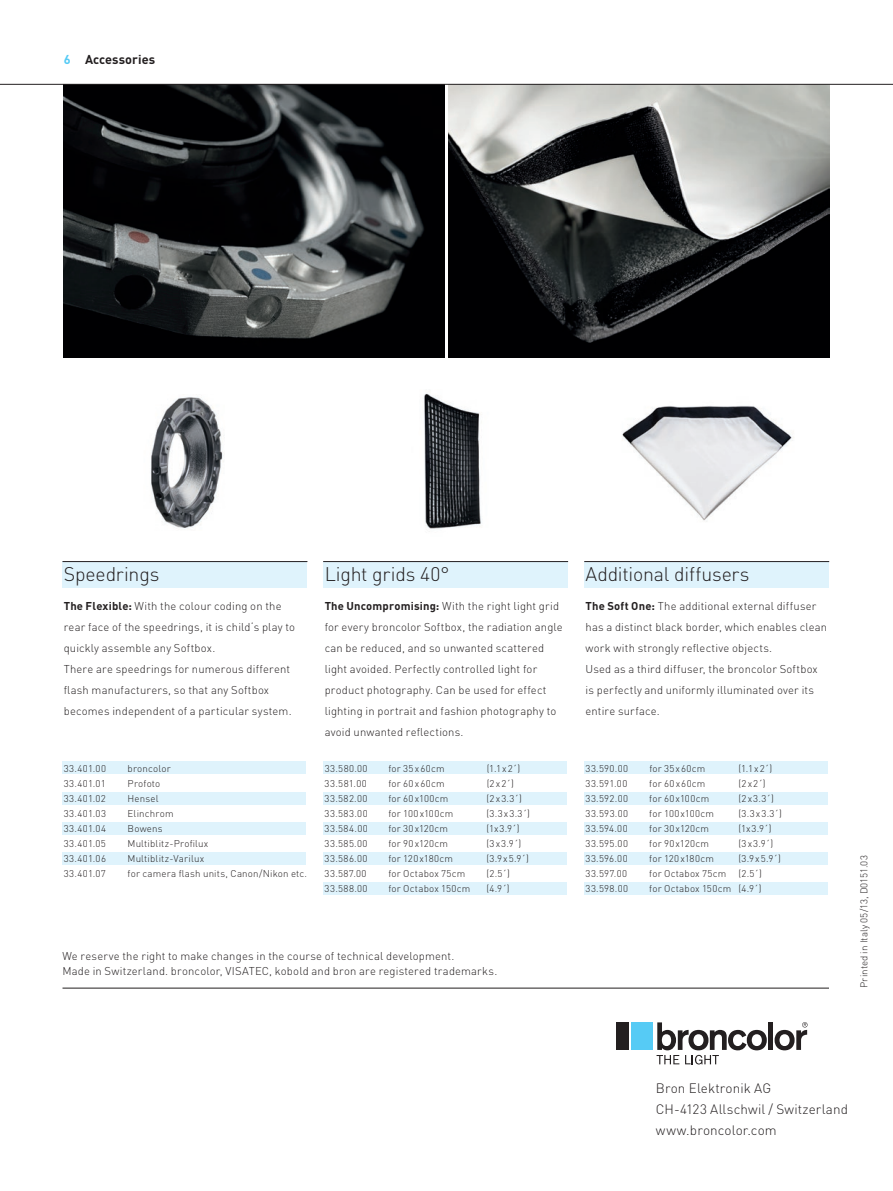
<style>
.page{position:relative;width:893px;height:1191px;background:#fff}
.page>*{position:absolute;margin:0;border:0;box-sizing:border-box;transform-origin:0 0}
.t1{font:300 19.5px "DIN";letter-spacing:-.01em;color:#231f20}
.t2{font:300 13.5px/21px "DIN";letter-spacing:.005em;color:#231f20}
.t3{font:700 12.75px "DIN";letter-spacing:.005em;color:#231f20}
.t4{font:300 11.25px/21px "DIN";letter-spacing:.015em;color:#231f20}
.t5{font:300 9.75px "DIN";letter-spacing:.025em;color:#231f20}
.t6{font:300 9.75px "DIN";letter-spacing:.005em;color:#231f20}
.s1{color:#56cbf5}
.s2{font-weight:700}
</style>
<div class="page">
<img style="left:64px;top:85px;width:380px;height:273px">
<img style="left:449px;top:85px;width:380px;height:273px">
<img style="left:151px;top:397px;width:73px;height:131px">
<img style="left:424px;top:393px;width:58px;height:136px">
<img style="left:622px;top:406px;width:172px;height:116px">
<div style="left:63px;top:561px;width:244px;height:27px;background:#dff3fc"></div>
<hr style="left:63px;top:561px;width:244px;height:1px;background:#231f20">
<div style="left:584px;top:561px;width:245px;height:27px;background:#dff3fc"></div>
<hr style="left:584px;top:561px;width:245px;height:1px;background:#231f20">
<div style="left:323px;top:561px;width:245px;height:27px;background:#dff3fc"></div>
<hr style="left:323px;top:561px;width:245px;height:1px;background:#231f20">
<div style="left:63px;top:761px;width:243px;height:13px;background:#dff3fc"></div>
<div style="left:323px;top:761px;width:244px;height:13px;background:#dff3fc"></div>
<div style="left:63px;top:791px;width:243px;height:13px;background:#dff3fc"></div>
<div style="left:323px;top:791px;width:244px;height:13px;background:#dff3fc"></div>
<div style="left:63px;top:822px;width:243px;height:12px;background:#dff3fc"></div>
<div style="left:323px;top:822px;width:244px;height:12px;background:#dff3fc"></div>
<div style="left:63px;top:852px;width:243px;height:12px;background:#dff3fc"></div>
<div style="left:323px;top:852px;width:244px;height:12px;background:#dff3fc"></div>
<div style="left:323px;top:881px;width:244px;height:13px;background:#dff3fc"></div>
<div style="left:584px;top:761px;width:244px;height:13px;background:#dff3fc"></div>
<div style="left:584px;top:791px;width:244px;height:13px;background:#dff3fc"></div>
<div style="left:584px;top:821px;width:244px;height:13px;background:#dff3fc"></div>
<div style="left:584px;top:851px;width:244px;height:13px;background:#dff3fc"></div>
<div style="left:584px;top:881px;width:244px;height:13px;background:#dff3fc"></div>
<div style="left:631px;top:1022px;width:21px;height:28px;background:#56cbf5"></div>
<div style="left:616px;top:1022px;width:13px;height:28px;background:#231f20"></div>
<div style="left:768px;top:1022px;width:5px;height:28px;background:#231f20"></div>
<svg style="left:775px;top:1022px;width:32px;height:28px"></svg>
<svg style="left:656px;top:1022px;width:111px;height:42px"></svg>
<hr style="left:63px;top:987px;width:766px;height:1px;background:#231f20">
<hr style="left:0;top:84px;width:893px;height:1px;background:#231f20">
<p class="t3" style="left:64px;top:51px;width:93px"><span class="s1">6</span> Accessories</p>
<h1 class="t1" style="left:64px;top:562px;width:97px">Speedrings</h1>
<p class="t4" style="left:64px;top:595px;width:233px"><span class="s2">The Flexible:</span> With the colour coding on the rear face of the speedrings, it is child‘s play to quickly assemble any Softbox.<br>There are speedrings for numerous different flash manufacturers, so that any Softbox becomes independent of a particular system.</p>
<p class="t5" style="left:64px;top:762px;width:44px">33.401.00</p>
<p class="t5" style="left:128px;top:762px;width:45px">broncolor</p>
<p class="t5" style="left:64px;top:777px;width:43px">33.401.01</p>
<p class="t5" style="left:128px;top:777px;width:34px">Profoto</p>
<p class="t5" style="left:64px;top:792px;width:44px">33.401.02</p>
<p class="t5" style="left:128px;top:792px;width:33px">Hensel</p>
<p class="t5" style="left:64px;top:807px;width:44px">33.401.03</p>
<p class="t5" style="left:128px;top:807px;width:48px">Elinchrom</p>
<p class="t5" style="left:64px;top:822px;width:44px">33.401.04</p>
<p class="t5" style="left:128px;top:822px;width:37px">Bowens</p>
<p class="t5" style="left:64px;top:837px;width:44px">33.401.05</p>
<p class="t5" style="left:128px;top:837px;width:82px">Multiblitz-Profilux</p>
<p class="t5" style="left:64px;top:852px;width:44px">33.401.06</p>
<p class="t5" style="left:128px;top:852px;width:78px">Multiblitz-Varilux</p>
<p class="t5" style="left:64px;top:867px;width:44px">33.401.07</p>
<p class="t5" style="left:128px;top:867px;width:181px">for camera flash units, Canon/Nikon etc.</p>
<h1 class="t1" style="left:325px;top:562px;width:126px">Light grids 40°</h1>
<p class="t4" style="left:325px;top:595px;width:240px"><span class="s2">The Uncompromising:</span> With the right light grid for every broncolor Softbox, the radiation angle can be reduced, and so unwanted scattered light avoided. Perfectly controlled light for product photography. Can be used for effect lighting in portrait and fashion photography to avoid unwanted reflections.</p>
<p class="t5" style="left:325px;top:762px;width:44px">33.580.00</p>
<p class="t5" style="left:388px;top:762px;width:58px">for 35x60cm</p>
<p class="t5" style="left:487px;top:762px;width:35px">(1.1x2´)</p>
<p class="t5" style="left:325px;top:777px;width:44px">33.581.00</p>
<p class="t5" style="left:388px;top:777px;width:58px">for 60x60cm</p>
<p class="t5" style="left:487px;top:777px;width:29px">(2x2´)</p>
<p class="t5" style="left:325px;top:792px;width:44px">33.582.00</p>
<p class="t5" style="left:388px;top:792px;width:61px">for 60x100cm</p>
<p class="t5" style="left:487px;top:792px;width:37px">(2x3.3´)</p>
<p class="t5" style="left:325px;top:807px;width:45px">33.583.00</p>
<p class="t5" style="left:388px;top:807px;width:66px">for 100x100cm</p>
<p class="t5" style="left:487px;top:807px;width:45px">(3.3x3.3´)</p>
<p class="t5" style="left:325px;top:822px;width:45px">33.584.00</p>
<p class="t5" style="left:388px;top:822px;width:61px">for 30x120cm</p>
<p class="t5" style="left:487px;top:822px;width:34px">(1x3.9´)</p>
<p class="t5" style="left:325px;top:837px;width:44px">33.585.00</p>
<p class="t5" style="left:388px;top:837px;width:61px">for 90x120cm</p>
<p class="t5" style="left:487px;top:837px;width:36px">(3x3.9´)</p>
<p class="t5" style="left:325px;top:852px;width:44px">33.586.00</p>
<p class="t5" style="left:388px;top:852px;width:66px">for 120x180cm</p>
<p class="t5" style="left:487px;top:852px;width:44px">(3.9x5.9´)</p>
<p class="t5" style="left:325px;top:867px;width:44px">33.587.00</p>
<p class="t5" style="left:388px;top:867px;width:79px">for Octabox 75cm</p>
<p class="t5" style="left:487px;top:867px;width:25px">(2.5´)</p>
<p class="t5" style="left:325px;top:882px;width:45px">33.588.00</p>
<p class="t5" style="left:388px;top:882px;width:83px">for Octabox 150cm</p>
<p class="t5" style="left:487px;top:882px;width:25px">(4.9´)</p>
<p class="t4" style="left:62px;top:948px;width:436px;line-height:15px">We reserve the right to make changes in the course of technical development.<br>Made in Switzerland. broncolor, VISATEC, kobold and bron are registered trademarks.</p>
<h1 class="t1" style="left:585px;top:562px;width:165px">Additional diffusers</h1>
<p class="t4" style="left:585px;top:595px;width:243px"><span class="s2">The Soft One:</span> The additional external diffuser has a distinct black border, which enables clean work with strongly reflective objects.<br>Used as a third diffuser, the broncolor Softbox is perfectly and uniformly illuminated over its entire surface.</p>
<p class="t5" style="left:585px;top:762px;width:44px">33.590.00</p>
<p class="t5" style="left:649px;top:762px;width:58px">for 35x60cm</p>
<p class="t5" style="left:739px;top:762px;width:35px">(1.1x2´)</p>
<p class="t5" style="left:585px;top:777px;width:43px">33.591.00</p>
<p class="t5" style="left:649px;top:777px;width:58px">for 60x60cm</p>
<p class="t5" style="left:739px;top:777px;width:29px">(2x2´)</p>
<p class="t5" style="left:585px;top:792px;width:44px">33.592.00</p>
<p class="t5" style="left:649px;top:792px;width:61px">for 60x100cm</p>
<p class="t5" style="left:739px;top:792px;width:37px">(2x3.3´)</p>
<p class="t5" style="left:585px;top:807px;width:44px">33.593.00</p>
<p class="t5" style="left:649px;top:807px;width:66px">for 100x100cm</p>
<p class="t5" style="left:739px;top:807px;width:45px">(3.3x3.3´)</p>
<p class="t5" style="left:585px;top:822px;width:44px">33.594.00</p>
<p class="t5" style="left:649px;top:822px;width:61px">for 30x120cm</p>
<p class="t5" style="left:739px;top:822px;width:34px">(1x3.9´)</p>
<p class="t5" style="left:585px;top:837px;width:44px">33.595.00</p>
<p class="t5" style="left:649px;top:837px;width:61px">for 90x120cm</p>
<p class="t5" style="left:739px;top:837px;width:36px">(3x3.9´)</p>
<p class="t5" style="left:585px;top:852px;width:44px">33.596.00</p>
<p class="t5" style="left:649px;top:852px;width:66px">for 120x180cm</p>
<p class="t5" style="left:739px;top:852px;width:44px">(3.9x5.9´)</p>
<p class="t5" style="left:585px;top:867px;width:43px">33.597.00</p>
<p class="t5" style="left:649px;top:867px;width:114px">for Octabox 75cm (2.5´)</p>
<p class="t5" style="left:585px;top:882px;width:44px">33.598.00</p>
<p class="t5" style="left:649px;top:882px;width:114px">for Octabox 150cm (4.9´)</p>
<p class="t6" style="left:858px;top:988px;width:134px;rotate:-90deg">Printed in Italy 05/13, D0151.03</p>
<p class="t2" style="left:656px;top:1077px;width:194px">Bron Elektronik AG<br>CH-4123 Allschwil / Switzerland www.broncolor.com</p>
</div>
